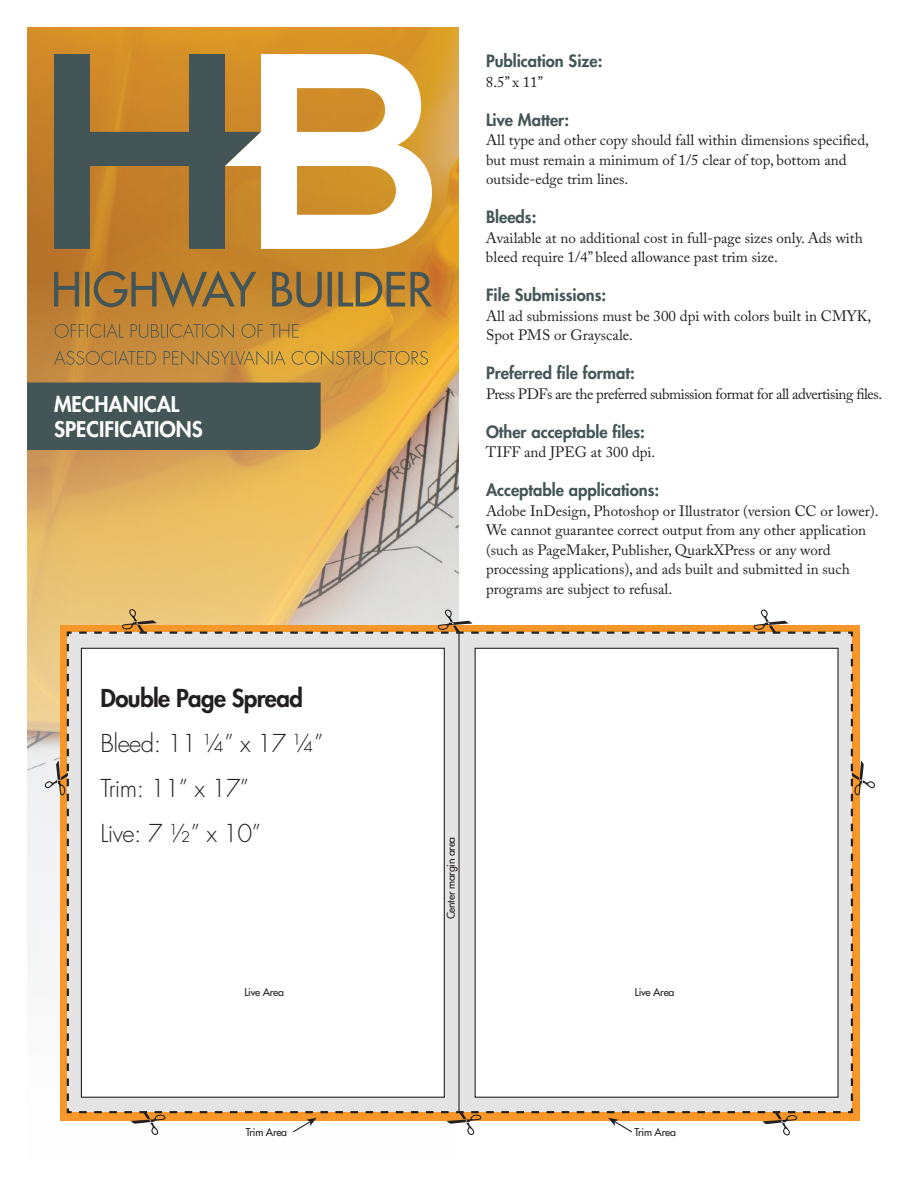
<style>
.page{position:relative;width:918px;height:1188px;background:#fff}
.page>*{position:absolute;margin:0;border:0;box-sizing:border-box;transform-origin:0 0}
.t1{font:300 24px/45px "Futura";letter-spacing:-.025em;color:#231f20}
.t2{font:800 24px "Futura";letter-spacing:-.025em;color:#231f20}
.t3{font:800 21px/25.5px "Futura";color:#fff}
.t4{font:800 16.5px "Futura";color:#435556}
.t5{font:15px/19.5px "Adobe Caslon Pro";color:#231f20}
.t6{font:15px "Adobe Caslon Pro";letter-spacing:-.03em;color:#231f20}
.t7{font:10.5px "Futura";letter-spacing:-.025em;color:#231f20}
</style>
<div class="page">
<img style="left:27px;top:27px;width:432px;height:1094px">
<svg style="left:54px;top:351px;width:374px;height:14px;background:#bb8d40"></svg>
<svg style="left:55px;top:324px;width:244px;height:14px;background:#b2833c"></svg>
<svg style="left:54px;top:270px;width:378px;height:38px;background:#9c7639"></svg>
<svg style="left:54px;top:54px;width:378px;height:195px"></svg>
<div style="left:27px;top:382px;width:294px;height:68px;background:#435556"></div>
<svg style="left:66px;top:630px;width:788px;height:484px;background:#dddcdc"></svg>
<hr style="left:458px;top:632px;width:2px;height:480px;background:#231f20">
<div style="left:81px;top:648px;width:363px;height:449px;background:#fff"></div>
<div style="left:475px;top:648px;width:363px;height:449px;background:#fff"></div>
<svg style="left:75px;top:609px;width:766px;height:25px"></svg>
<svg style="left:45px;top:644px;width:24px;height:461px"></svg>
<svg style="left:851px;top:640px;width:24px;height:461px"></svg>
<svg style="left:79px;top:1111px;width:765px;height:24px"></svg>
<h2 class="t3" style="left:54px;top:391px;width:150px">MECHANICAL<br>SPECIFICATIONS</h2>
<h1 class="t2" style="left:101px;top:683px;width:204px">Double Page Spread</h1>
<h1 class="t1" style="left:101px;top:722px;width:225px">Bleed: 11 ¼” x 17 ¼”<br>Trim: 11” x 17”<br>Live: 7 ½” x 10”</h1>
<p class="t4" style="left:486px;top:51px;width:118px">Publication Size:</p>
<p class="t5" style="left:486px;top:72px;width:59px">8.5’’ x 11’’</p>
<p class="t4" style="left:486px;top:109px;width:85px">Live Matter:</p>
<p class="t5" style="left:486px;top:130px;width:385px">All type and other copy should fall within dimensions specified, but must remain a minimum of 1/5 clear of top, bottom and outside-edge trim lines.</p>
<p class="t4" style="left:486px;top:207px;width:52px">Bleeds:</p>
<p class="t5" style="left:486px;top:228px;width:378px">Available at no additional cost in full-page sizes only. Ads with bleed require 1/4” bleed allowance past trim size.</p>
<p class="t4" style="left:486px;top:285px;width:122px">File Submissions:</p>
<p class="t5" style="left:486px;top:306px;width:387px">All ad submissions must be 300 dpi with colors built in CMYK,<br>Spot PMS or Grayscale.</p>
<p class="t4" style="left:486px;top:363px;width:150px">Preferred file format:</p>
<p class="t6" style="left:486px;top:385px;width:398px">Press PDFs are the preferred submission format for all advertising files.</p>
<p class="t4" style="left:486px;top:421px;width:161px">Other acceptable files:</p>
<p class="t5" style="left:486px;top:442px;width:171px">TIFF and JPEG at 300 dpi.</p>
<p class="t4" style="left:486px;top:480px;width:175px">Acceptable applications:</p>
<p class="t5" style="left:486px;top:501px;width:394px">Adobe InDesign, Photoshop or Illustrator (version CC or lower).<br>We cannot guarantee correct output from any other application (such as PageMaker, Publisher, QuarkXPress or any word processing applications), and ads built and submitted in such programs are subject to refusal.</p>
<p class="t7" style="left:444px;top:919px;width:84px;rotate:-90deg">Center margin area</p>
<p class="t7" style="left:245px;top:985px;width:41px">Live Area</p>
<p class="t7" style="left:635px;top:985px;width:41px">Live Area</p>
<p class="t7" style="left:246px;top:1125px;width:43px">Trim Area</p>
<p class="t7" style="left:635px;top:1125px;width:43px">Trim Area</p>
</div>
